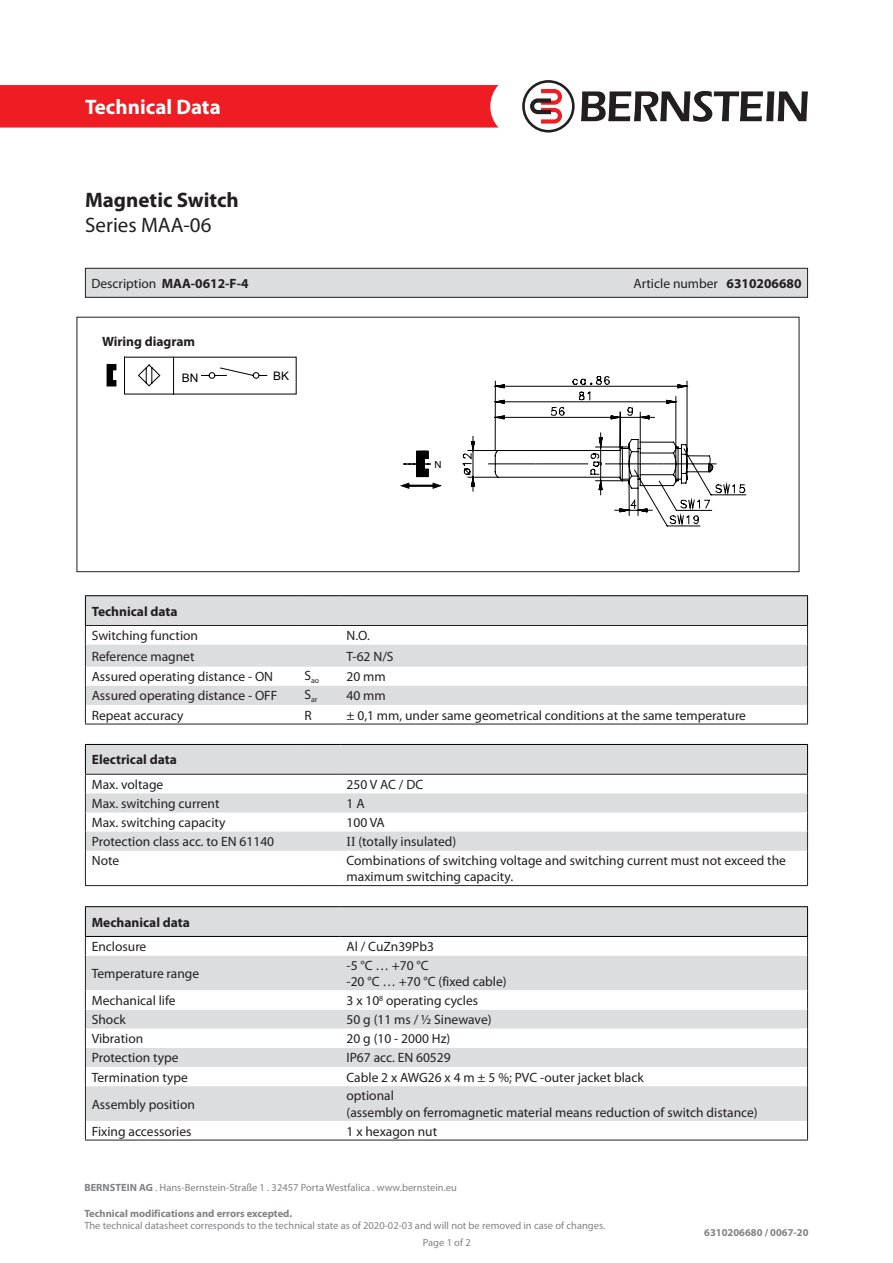
<style>
.page{position:relative;width:893px;height:1263px;background:#fff}
.page>*{position:absolute;margin:0;border:0;box-sizing:border-box;transform-origin:0 0}
.t1{font:700 21px "Myriad Pro";color:#231f20}
.t2{font:700 21px "Myriad Pro";color:#fff}
.t3{font:21px "Myriad Pro";color:#231f20}
.t4{font:13.5px/16.2px "Myriad Pro";color:#231f20}
.t5{font:700 13.5px "Myriad Pro";color:#231f20}
.t6{font:11.85px "Arial";color:#000001}
.t7{font:10.5px/16.6px "Myriad Pro";color:#808285}
.t8{font:700 10.5px "Myriad Pro";color:#808285}
.t9{font:9.9px "Arial";color:#000001}
.t10{font:7.8px "Myriad Pro";color:#231f20}
.s1{font-weight:400}
.s2{font-weight:700}
.s3{font-family:"Times New Roman"}
</style>
<div class="page">
<div style="left:0;top:85px;width:498px;height:43px;background:#ee1d23"></div>
<svg style="left:581px;top:91px;width:227px;height:31px"></svg>
<svg style="left:522px;top:80px;width:53px;height:53px"></svg>
<div style="left:77px;top:317px;width:722px;height:255px;border:1px solid #231f20"></div>
<svg style="left:107px;top:364px;width:9px;height:22px"></svg>
<svg style="left:124px;top:357px;width:173px;height:38px"></svg>
<svg style="left:462px;top:376px;width:284px;height:151px"></svg>
<svg style="left:404px;top:451px;width:27px;height:26px"></svg>
<svg style="left:401px;top:483px;width:40px;height:5px"></svg>
<div style="left:85px;top:268px;width:722px;height:29px;background:#dcdddf"></div>
<div style="left:85px;top:268px;width:723px;height:30px;border:1px solid #231f20"></div>
<svg style="left:86px;top:596px;width:721px;height:109px;fill:#dcdddf"></svg>
<hr style="left:85px;top:595px;width:213px;height:1px;background:#000">
<hr style="left:298px;top:595px;width:42px;height:1px;background:#000">
<hr style="left:340px;top:595px;width:234px;height:1px;background:#000">
<hr style="left:574px;top:595px;width:234px;height:1px;background:#000">
<hr style="left:85px;top:625px;width:213px;height:1px;background:#231f20">
<hr style="left:298px;top:625px;width:42px;height:1px;background:#231f20">
<hr style="left:340px;top:625px;width:234px;height:1px;background:#231f20">
<hr style="left:574px;top:625px;width:234px;height:1px;background:#231f20">
<svg style="left:807px;top:596px;width:1px;height:128px"></svg>
<hr style="left:85px;top:724px;width:213px;height:1px;background:#231f20">
<hr style="left:298px;top:724px;width:42px;height:1px;background:#231f20">
<hr style="left:340px;top:724px;width:234px;height:1px;background:#231f20">
<hr style="left:574px;top:724px;width:234px;height:1px;background:#231f20">
<svg style="left:85px;top:596px;width:1px;height:128px"></svg>
<svg style="left:86px;top:745px;width:721px;height:106px;fill:#dcdddf"></svg>
<hr style="left:85px;top:744px;width:213px;height:1px;background:#000">
<hr style="left:298px;top:744px;width:42px;height:1px;background:#000">
<hr style="left:340px;top:744px;width:468px;height:1px;background:#000">
<hr style="left:85px;top:774px;width:213px;height:1px;background:#231f20">
<hr style="left:298px;top:774px;width:42px;height:1px;background:#231f20">
<hr style="left:340px;top:774px;width:468px;height:1px;background:#231f20">
<svg style="left:807px;top:745px;width:1px;height:106px"></svg>
<hr style="left:85px;top:851px;width:1px;height:34px;background:#231f20">
<hr style="left:807px;top:851px;width:1px;height:34px;background:#231f20">
<hr style="left:85px;top:885px;width:213px;height:1px;background:#231f20">
<hr style="left:298px;top:885px;width:42px;height:1px;background:#231f20">
<hr style="left:340px;top:885px;width:468px;height:1px;background:#231f20">
<svg style="left:85px;top:745px;width:1px;height:106px"></svg>
<div style="left:86px;top:907px;width:721px;height:29px;background:#dcdddf"></div>
<svg style="left:86px;top:956px;width:721px;height:184px;fill:#dcdddf"></svg>
<hr style="left:85px;top:955px;width:1px;height:35px;background:#231f20">
<hr style="left:807px;top:955px;width:1px;height:35px;background:#231f20">
<svg style="left:85px;top:990px;width:1px;height:96px"></svg>
<svg style="left:807px;top:990px;width:1px;height:96px"></svg>
<hr style="left:85px;top:906px;width:255px;height:1px;background:#000">
<svg style="left:85px;top:907px;width:1px;height:48px"></svg>
<hr style="left:340px;top:906px;width:468px;height:1px;background:#000">
<svg style="left:807px;top:907px;width:1px;height:48px"></svg>
<hr style="left:85px;top:936px;width:255px;height:1px;background:#000">
<hr style="left:340px;top:936px;width:468px;height:1px;background:#000">
<hr style="left:85px;top:1086px;width:1px;height:35px;background:#231f20">
<hr style="left:807px;top:1086px;width:1px;height:35px;background:#231f20">
<svg style="left:85px;top:1121px;width:1px;height:19px"></svg>
<svg style="left:807px;top:1121px;width:1px;height:19px"></svg>
<hr style="left:85px;top:1140px;width:255px;height:1px;background:#231f20">
<hr style="left:340px;top:1140px;width:468px;height:1px;background:#231f20">
<h1 class="t2" style="left:85px;top:93px;width:137px">Technical Data</h1>
<p class="t1" style="left:85px;top:186px;width:155px">Magnetic Switch</p>
<p class="t3" style="left:85px;top:212px;width:128px">Series MAA-06</p>
<p class="t5" style="left:91px;top:274px;width:159px"><span class="s1">Description</span> MAA-0612-F-4</p>
<p class="t4" style="left:633px;top:275px;width:170px">Article number <span class="s2">6310206680</span></p>
<p class="t5" style="left:102px;top:333px;width:95px">Wiring diagram</p>
<p class="t6" style="left:182px;top:369px;width:18px">BN</p>
<p class="t6" style="left:273px;top:368px;width:17px">BK</p>
<p class="t9" style="left:435px;top:458px;width:9px">N</p>
<p class="t5" style="left:92px;top:602px;width:87px">Technical data</p>
<p class="t4" style="left:92px;top:627px;width:108px">Switching function</p>
<p class="t4" style="left:347px;top:627px;width:25px">N.O.</p>
<p class="t4" style="left:92px;top:648px;width:104px">Reference magnet</p>
<p class="t4" style="left:347px;top:648px;width:49px">T-62 N/S</p>
<p class="t4" style="left:92px;top:668px;width:183px">Assured operating distance - ON</p>
<p class="t10" style="left:304px;top:675px;width:16px"><sup>S</sup>ao</p>
<p class="t4" style="left:347px;top:668px;width:41px">20 mm</p>
<p class="t4" style="left:92px;top:687px;width:187px">Assured operating distance - OFF</p>
<p class="t10" style="left:304px;top:694px;width:15px"><sup>S</sup>ar</p>
<p class="t4" style="left:347px;top:687px;width:41px">40 mm</p>
<p class="t4" style="left:92px;top:707px;width:93px">Repeat accuracy</p>
<p class="t4" style="left:304px;top:707px;width:9px">R</p>
<p class="t4" style="left:347px;top:707px;width:401px">± 0,1 mm, under same geometrical conditions at the same temperature</p>
<p class="t5" style="left:92px;top:751px;width:87px">Electrical data</p>
<p class="t4" style="left:92px;top:776px;width:73px">Max. voltage</p>
<p class="t4" style="left:347px;top:776px;width:78px">250 V AC / DC</p>
<p class="t4" style="left:92px;top:795px;width:129px">Max. switching current</p>
<p class="t4" style="left:347px;top:795px;width:20px">1 A</p>
<p class="t4" style="left:92px;top:814px;width:135px">Max. switching capacity</p>
<p class="t4" style="left:347px;top:814px;width:40px">100 VA</p>
<p class="t4" style="left:92px;top:833px;width:184px">Protection class acc. to EN 61140</p>
<p class="t4" style="left:347px;top:833px;width:111px"><span class="s3">II</span> (totally insulated)</p>
<p class="t4" style="left:92px;top:852px;width:29px">Note</p>
<p class="t4" style="left:347px;top:852px;width:441px">Combinations of switching voltage and switching current must not exceed the maximum switching capacity.</p>
<p class="t5" style="left:92px;top:913px;width:100px">Mechanical data</p>
<p class="t4" style="left:92px;top:938px;width:56px">Enclosure</p>
<p class="t4" style="left:347px;top:938px;width:89px">Al / CuZn39Pb3</p>
<p class="t4" style="left:92px;top:965px;width:109px">Temperature range</p>
<p class="t4" style="left:347px;top:957px;width:84px">-5 °C … +70 °C</p>
<p class="t4" style="left:347px;top:973px;width:162px">-20 °C … +70 °C (fixed cable)</p>
<p class="t4" style="left:92px;top:992px;width:85px">Mechanical life</p>
<p class="t4" style="left:347px;top:992px;width:133px">3 x 10<sup>8</sup> operating cycles</p>
<p class="t4" style="left:92px;top:1011px;width:35px">Shock</p>
<p class="t4" style="left:347px;top:1011px;width:147px">50 g (11 ms / ½ Sinewave)</p>
<p class="t4" style="left:92px;top:1030px;width:53px">Vibration</p>
<p class="t4" style="left:347px;top:1030px;width:105px">20 g (10 - 2000 Hz)</p>
<p class="t4" style="left:92px;top:1049px;width:88px">Protection type</p>
<p class="t4" style="left:347px;top:1049px;width:106px">IP67 acc. EN 60529</p>
<p class="t4" style="left:92px;top:1069px;width:98px">Termination type</p>
<p class="t4" style="left:347px;top:1069px;width:299px">Cable 2 x AWG26 x 4 m ± 5 %; PVC -outer jacket black</p>
<p class="t4" style="left:92px;top:1096px;width:105px">Assembly position</p>
<p class="t4" style="left:347px;top:1088px;width:49px">optional</p>
<p class="t4" style="left:347px;top:1104px;width:413px">(assembly on ferromagnetic material means reduction of switch distance)</p>
<p class="t4" style="left:92px;top:1123px;width:101px">Fixing accessories</p>
<p class="t4" style="left:347px;top:1123px;width:92px">1 x hexagon nut</p>
<p class="t7" style="left:84px;top:1179px;width:374px"><span class="s2">BERNSTEIN AG</span> . Hans-Bernstein-Straße 1 . 32457 Porta Westfalica . www.bernstein.eu</p>
<p class="t8" style="left:84px;top:1206px;width:209px">Technical modifications and errors excepted.</p>
<p class="t7" style="left:423px;top:1217px;width:184px;text-indent:-339px">The technical datasheet corresponds to the technical state as of 2020-02-03 and will not be removed in case of changes.<br>Page 1 of 2</p>
<p class="t8" style="left:704px;top:1226px;width:106px">6310206680 / 0067-20</p>
</div>
